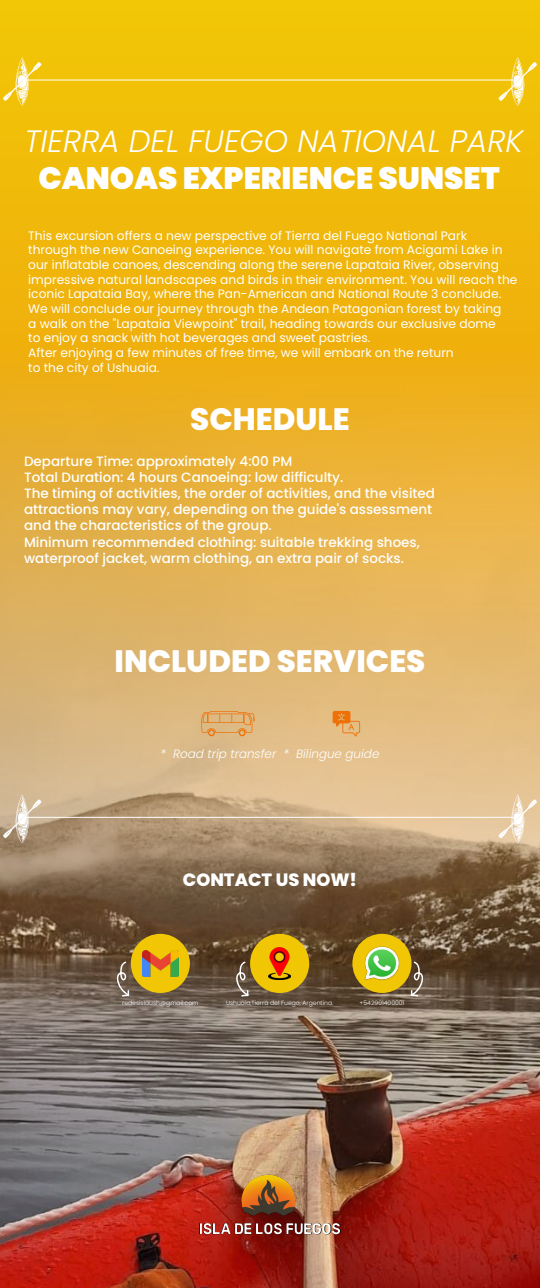
<style>
.page{position:relative;width:540px;height:1288px;background:#f0bb09}
.page>*{position:absolute;margin:0;border:0;box-sizing:border-box;transform-origin:0 0}
.t1{font:italic 300 30.95px "Poppins";color:#fff}
.t2{font:800 30.95px "Poppins";color:#fff}
.t3{font:900 30.95px "Poppins";color:#fff}
.t4{font:800 17.8px "Poppins";color:#fff}
.t5{font:500 13.5px/16.2px "Poppins";color:#fff}
.t6{font:12.25px/14.7px "Poppins";color:#fff}
.t7{font:italic 300 11.95px "Poppins";color:#fff}
.t8{font:300 6.1px "Poppins";color:#fff}
</style>
<div class="page">
<img style="left:0;top:346px;width:540px;height:942px">
<img style="left:192px;top:1162px;width:156px;height:86px">
<svg style="left:200px;top:1223px;width:140px;height:12px;background:#ad7670"></svg>
<hr style="left:22px;top:817px;width:496px;height:1px;background:#fff">
<svg style="left:498px;top:795px;width:39px;height:48px;background:#ebd2b1"></svg>
<svg style="left:3px;top:795px;width:39px;height:48px;background:#cab69d"></svg>
<hr style="left:22px;top:80px;width:496px;height:1px;background:#fff">
<svg style="left:498px;top:58px;width:39px;height:48px"></svg>
<svg style="left:3px;top:58px;width:39px;height:48px"></svg>
<svg style="left:201px;top:711px;width:54px;height:25px"></svg>
<svg style="left:333px;top:711px;width:27px;height:26px"></svg>
<div style="left:131px;top:934px;width:59px;height:59px;background:#f1c705;border-radius:50%"></div>
<img style="left:143px;top:950px;width:35px;height:27px">
<svg style="left:116px;top:961px;width:14px;height:36px"></svg>
<div style="left:250px;top:934px;width:59px;height:59px;background:#f1c705;border-radius:50%"></div>
<img style="left:269px;top:947px;width:22px;height:32px">
<svg style="left:235px;top:961px;width:14px;height:36px"></svg>
<div style="left:352px;top:934px;width:60px;height:59px;background:#f1c705;border-radius:50%"></div>
<img style="left:364px;top:946px;width:36px;height:34px">
<svg style="left:410px;top:961px;width:13px;height:36px"></svg>
<h1 class="t1" style="left:24px;top:123px;width:500px">TIERRA DEL FUEGO NATIONAL PARK</h1>
<h1 class="t3" style="left:39px;top:160px;width:463px">CANOAS EXPERIENCE SUNSET</h1>
<p class="t6" style="left:28px;top:228px;width:491px">This excursion offers a new perspective of Tierra del Fuego National Park through the new Canoeing experience. You will navigate from Acigami Lake in our inflatable canoes, descending along the serene Lapataia River, observing impressive natural landscapes and birds in their environment. You will reach the iconic Lapataia Bay, where the Pan-American and National Route 3 conclude.<br>We will conclude our journey through the Andean Patagonian forest by taking<br>a walk on the "Lapataia Viewpoint" trail, heading towards our exclusive dome<br>to enjoy a snack with hot beverages and sweet pastries.<br>After enjoying a few minutes of free time, we will embark on the return<br>to the city of Ushuaia.</p>
<h1 class="t2" style="left:190px;top:401px;width:161px">SCHEDULE</h1>
<p class="t5" style="left:24px;top:453px;width:413px">Departure Time: approximately 4:00 PM<br>Total Duration: 4 hours Canoeing: low difficulty.<br>The timing of activities, the order of activities, and the visited attractions may vary, depending on the guide's assessment and the characteristics of the group.<br>Minimum recommended clothing: suitable trekking shoes, waterproof jacket, warm clothing, an extra pair of socks.</p>
<h1 class="t2" style="left:114px;top:644px;width:313px">INCLUDED SERVICES</h1>
<p class="t7" style="left:161px;top:747px;width:220px">* Road trip transfer * Bilingue guide</p>
<h2 class="t4" style="left:183px;top:869px;width:176px">CONTACT US NOW!</h2>
<p class="t8" style="left:122px;top:1000px;width:78px">redesislaush@gmail.com</p>
<p class="t8" style="left:226px;top:1000px;width:109px">Ushuaia,Tierra del Fuego, Argentina.</p>
<p class="t8" style="left:360px;top:1000px;width:46px">+542901400001</p>
</div>
